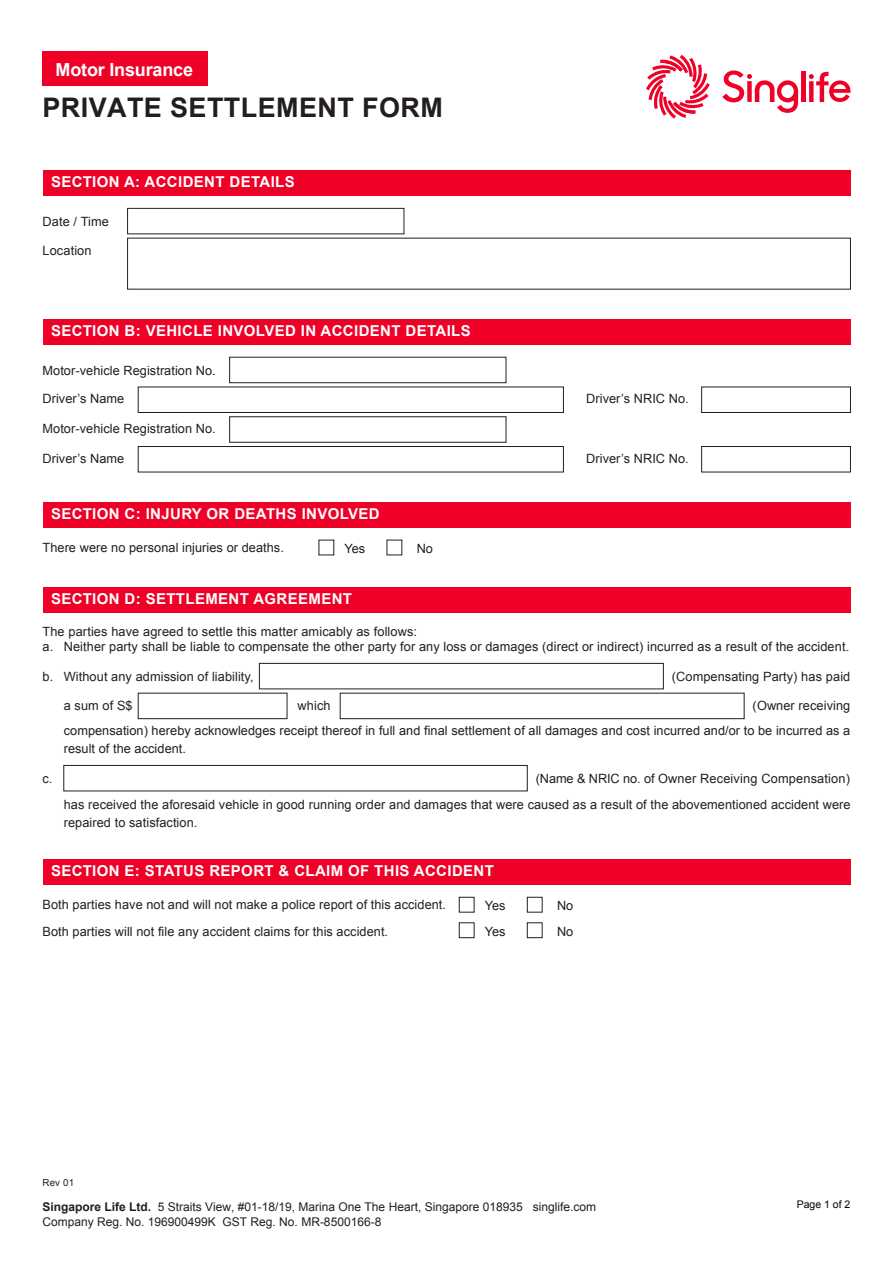
<style>
.page{position:relative;width:893px;height:1263px;background:#fff}
.page>*{position:absolute;margin:0;border:0;box-sizing:border-box;transform-origin:0 0}
.t1{font:700 27px "Arial";letter-spacing:.015em;color:#221e1f}
.t2{font:700 18px "Arial";letter-spacing:-.01em;color:#fff}
.t3{font:700 15px "Arial";letter-spacing:.025em;color:#fff}
.t4{font:12.75px/25.5px "Arial";letter-spacing:.005em;color:#231f20}
.t5{font:12px/15px "Arial";color:#211e1e}
.t6{font:10.5px "Arial";color:#050504}
.t7{font:9.75px "Arial";color:#231f20}
.s1{font-weight:700}
</style>
<div class="page">
<svg style="left:646px;top:55px;width:64px;height:64px"></svg>
<hr style="left:801px;top:72px;width:4px;height:30px;background:#ef0027">
<svg style="left:809px;top:72px;width:41px;height:30px"></svg>
<svg style="left:722px;top:71px;width:76px;height:42px"></svg>
<div style="left:43px;top:51px;width:165px;height:34px;background:#ef0027"></div>
<div style="left:43px;top:170px;width:807px;height:26px;background:#ef0027"></div>
<div style="left:127px;top:208px;width:277px;height:26px;border:1px solid #231f20"></div>
<div style="left:43px;top:319px;width:807px;height:25px;background:#ef0027"></div>
<div style="left:229px;top:357px;width:277px;height:26px;border:1px solid #231f20"></div>
<div style="left:701px;top:387px;width:150px;height:26px;border:1px solid #231f20"></div>
<div style="left:138px;top:387px;width:426px;height:26px;border:1px solid #231f20"></div>
<div style="left:701px;top:446px;width:150px;height:26px;border:1px solid #231f20"></div>
<div style="left:138px;top:446px;width:426px;height:26px;border:1px solid #231f20"></div>
<div style="left:43px;top:502px;width:807px;height:25px;background:#ef0027"></div>
<div style="left:43px;top:587px;width:807px;height:25px;background:#ef0027"></div>
<div style="left:259px;top:663px;width:404px;height:26px;border:1px solid #231f20"></div>
<div style="left:138px;top:693px;width:149px;height:26px;border:1px solid #231f20"></div>
<div style="left:340px;top:693px;width:404px;height:26px;border:1px solid #231f20"></div>
<div style="left:64px;top:765px;width:463px;height:26px;border:1px solid #231f20"></div>
<div style="left:43px;top:859px;width:807px;height:25px;background:#ef0027"></div>
<div style="left:459px;top:897px;width:15px;height:15px;border:1px solid #231f20"></div>
<div style="left:527px;top:897px;width:15px;height:15px;border:1px solid #231f20"></div>
<div style="left:459px;top:922px;width:15px;height:16px;border:1px solid #231f20"></div>
<div style="left:527px;top:922px;width:15px;height:16px;border:1px solid #231f20"></div>
<h2 class="t2" style="left:56px;top:57px;width:139px">Motor Insurance</h2>
<h1 class="t1" style="left:43px;top:89px;width:402px">PRIVATE SETTLEMENT FORM</h1>
<p class="t3" style="left:51px;top:172px;width:245px">SECTION A: ACCIDENT DETAILS</p>
<p class="t4" style="left:43px;top:209px;width:68px">Date / Time</p>
<p class="t4" style="left:43px;top:238px;width:51px">Location</p>
<p class="t3" style="left:51px;top:321px;width:421px">SECTION B: VEHICLE INVOLVED IN ACCIDENT DETAILS</p>
<p class="t4" style="left:43px;top:357px;width:175px">Motor-vehicle Registration No.</p>
<p class="t4" style="left:43px;top:386px;width:83px">Driver’s Name</p>
<p class="t4" style="left:586px;top:386px;width:104px">Driver’s NRIC No.</p>
<p class="t4" style="left:43px;top:416px;width:175px">Motor-vehicle Registration No.</p>
<p class="t4" style="left:43px;top:446px;width:83px">Driver’s Name</p>
<p class="t4" style="left:586px;top:446px;width:104px">Driver’s NRIC No.</p>
<p class="t3" style="left:51px;top:504px;width:330px">SECTION C: INJURY OR DEATHS INVOLVED</p>
<p class="t4" style="left:344px;top:536px;width:22px">Yes</p>
<p class="t4" style="left:417px;top:536px;width:18px">No</p>
<p class="t4" style="left:43px;top:535px;width:243px">There were no personal injuries or deaths.</p>
<p class="t3" style="left:51px;top:589px;width:303px">SECTION D: SETTLEMENT AGREEMENT</p>
<p class="t4" style="left:43px;top:624px;width:808px;line-height:15px">The parties have agreed to settle this matter amicably as follows:<br>a. Neither party shall be liable to compensate the other party for any loss or damages (direct or indirect) incurred as a result of the accident.</p>
<p class="t4" style="left:43px;top:664px;width:213px">b. Without any admission of liability,</p>
<p class="t4" style="left:672px;top:664px;width:180px">(Compensating Party) has paid</p>
<p class="t4" style="left:64px;top:692px;width:70px">a sum of S$</p>
<p class="t4" style="left:298px;top:692px;width:34px">which</p>
<p class="t4" style="left:64px;top:692px;width:788px;text-align:right">(Owner receiving<br>compensation) hereby acknowledges receipt thereof in full and final settlement of all damages and cost incurred and/or to be incurred as a</p>
<p class="t4" style="left:64px;top:736px;width:124px">result of the accident.</p>
<p class="t4" style="left:43px;top:766px;width:11px">c.</p>
<p class="t4" style="left:64px;top:766px;width:788px;text-align:right">(Name &amp; NRIC no. of Owner Receiving Compensation)<br>has received the aforesaid vehicle in good running order and damages that were caused as a result of the abovementioned accident were</p>
<p class="t4" style="left:64px;top:809px;width:135px">repaired to satisfaction.</p>
<p class="t3" style="left:51px;top:861px;width:444px">SECTION E: STATUS REPORT &amp; CLAIM OF THIS ACCIDENT</p>
<p class="t4" style="left:485px;top:893px;width:22px">Yes</p>
<p class="t4" style="left:557px;top:893px;width:18px">No</p>
<p class="t4" style="left:485px;top:918px;width:22px">Yes</p>
<p class="t4" style="left:557px;top:918px;width:18px">No</p>
<p class="t4" style="left:43px;top:891px;width:405px;line-height:27px">Both parties have not and will not make a police report of this accident.<br>Both parties will not file any accident claims for this accident.</p>
<p class="t7" style="left:43px;top:1176px;width:33px">Rev 01</p>
<p class="t5" style="left:43px;top:1200px;width:555px"><span class="s1">Singapore Life Ltd.</span> 5 Straits View, #01-18/19, Marina One The Heart, Singapore 018935 singlife.com<br>Company Reg. No. 196900499K GST Reg. No. MR-8500166-8</p>
<p class="t6" style="left:797px;top:1198px;width:55px">Page 1 of 2</p>
</div>
